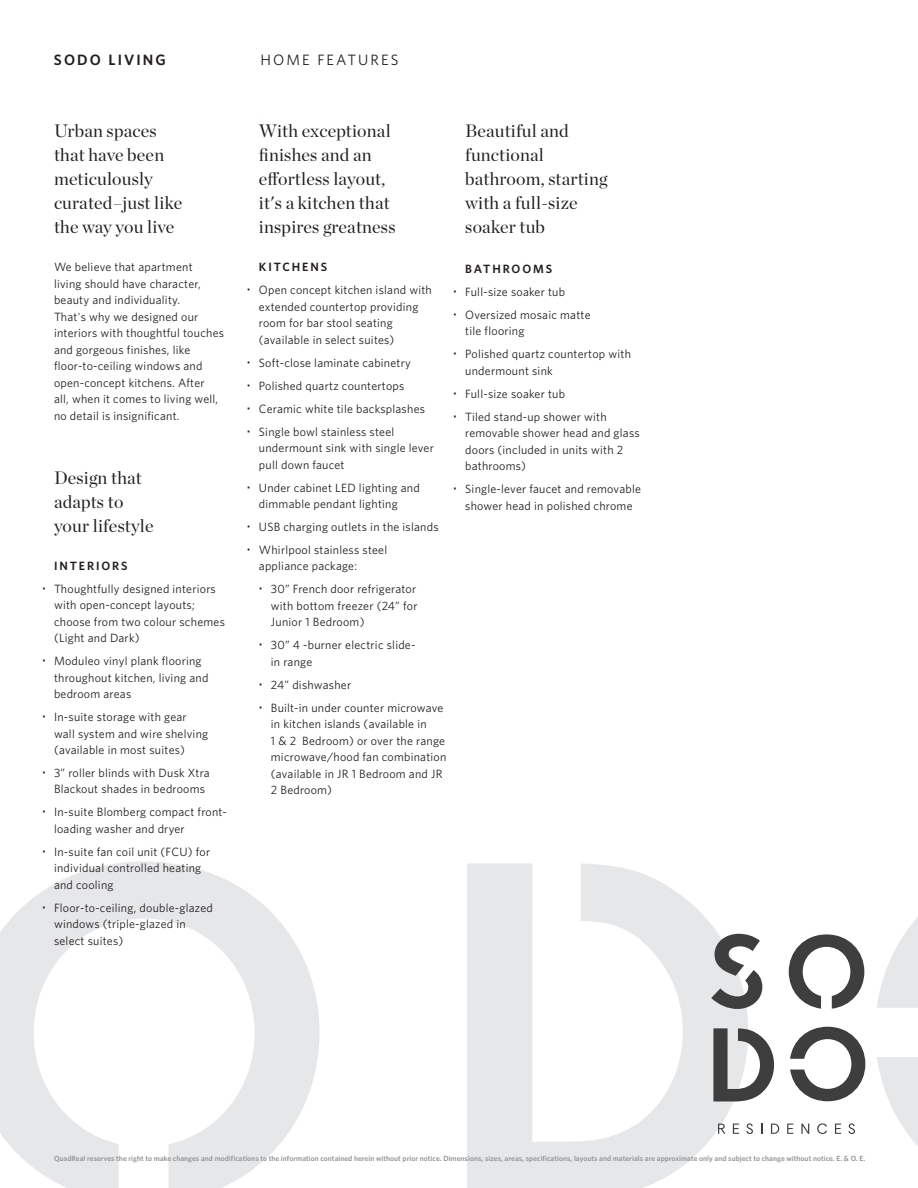
<style>
.page{position:relative;width:918px;height:1188px;background:#fff}
.page>*{position:absolute;margin:0;border:0;box-sizing:border-box;transform-origin:0 0}
.t1{font:18px/24px "Chronicle Display";letter-spacing:.01em;color:#231f20}
.t2{font:15px "Whitney";letter-spacing:.14em;color:#231f20}
.t3{font:600 15px "Whitney";letter-spacing:.14em;color:#231f20}
.t4{font:12px/16.5px "Whitney";letter-spacing:.02em;color:#231f20}
.t5{font:600 12px "Whitney";letter-spacing:.16em;color:#231f20}
.t6{font:600 7.5px "Whitney";letter-spacing:.005em;color:#939598}
</style>
<div class="page">
<svg style="left:0;top:861px;width:320px;height:327px"></svg>
<svg style="left:877px;top:917px;width:41px;height:229px"></svg>
<svg style="left:467px;top:863px;width:281px;height:325px;fill:#e6e7e9"></svg>
<svg style="left:718px;top:1124px;width:7px;height:10px"></svg>
<svg style="left:733px;top:1124px;width:6px;height:10px"></svg>
<svg style="left:746px;top:1123px;width:7px;height:11px"></svg>
<svg style="left:771px;top:1124px;width:8px;height:10px"></svg>
<svg style="left:787px;top:1124px;width:6px;height:10px"></svg>
<svg style="left:801px;top:1124px;width:8px;height:10px"></svg>
<svg style="left:817px;top:1123px;width:10px;height:11px"></svg>
<svg style="left:835px;top:1124px;width:6px;height:10px"></svg>
<svg style="left:848px;top:1123px;width:7px;height:11px"></svg>
<svg style="left:789px;top:934px;width:75px;height:75px"></svg>
<svg style="left:790px;top:1027px;width:75px;height:74px"></svg>
<svg style="left:713px;top:1028px;width:61px;height:73px"></svg>
<svg style="left:711px;top:934px;width:51px;height:75px"></svg>
<p class="t3" style="left:54px;top:50px;width:113px">SODO LIVING</p>
<p class="t2" style="left:261px;top:51px;width:139px">HOME FEATURES</p>
<h1 class="t1" style="left:54px;top:118px;width:130px">Urban spaces that have been meticulously curated–just like the way you live</h1>
<p class="t4" style="left:54px;top:258px;width:172px">We believe that apartment<br>living should have character, beauty and individuality.<br>That's why we designed our interiors with thoughtful touches and gorgeous finishes, like floor-to-ceiling windows and open-concept kitchens. After<br>all, when it comes to living well, no detail is insignificant.</p>
<h1 class="t1" style="left:54px;top:464px;width:101px">Design that adapts to your lifestyle</h1>
<p class="t5" style="left:54px;top:558px;width:75px">INTERIORS</p>
<p class="t4" style="left:54px;top:580px;width:172px">Thoughtfully designed interiors with open-concept layouts; choose from two colour schemes (Light and Dark)</p>
<p class="t4" style="left:54px;top:652px;width:156px">Moduleo vinyl plank flooring throughout kitchen, living and bedroom areas</p>
<p class="t4" style="left:54px;top:708px;width:156px">In-suite storage with gear wall system and wire shelving (available in most suites)</p>
<p class="t4" style="left:54px;top:764px;width:157px">3” roller blinds with Dusk Xtra<br>Blackout shades in bedrooms</p>
<p class="t4" style="left:54px;top:804px;width:174px">In-suite Blomberg compact front&shy;loading washer and dryer</p>
<p class="t4" style="left:54px;top:843px;width:158px">In-suite fan coil unit (FCU) for individual controlled heating and cooling</p>
<p class="t4" style="left:54px;top:899px;width:160px">Floor-to-ceiling, double-glazed windows (triple-glazed in select suites)</p>
<h1 class="t1" style="left:259px;top:118px;width:138px">With exceptional finishes and an effortless layout, it's a kitchen that inspires greatness</h1>
<p class="t5" style="left:259px;top:260px;width:70px">KITCHENS</p>
<p class="t4" style="left:259px;top:281px;width:175px">Open concept kitchen island with extended countertop providing room for bar stool seating (available in select suites)</p>
<p class="t4" style="left:259px;top:351px;width:168px;line-height:23px">Soft-close laminate cabinetry<br>Polished quartz countertops<br>Ceramic white tile backsplashes<br>Single bowl stainless steel</p>
<p class="t4" style="left:259px;top:439px;width:176px">undermount sink with single lever pull down faucet</p>
<p class="t4" style="left:259px;top:479px;width:162px">Under cabinet LED lighting and dimmable pendant lighting</p>
<p class="t4" style="left:259px;top:515px;width:181px;line-height:23px">USB charging outlets in the islands<br>Whirlpool stainless steel</p>
<p class="t4" style="left:271px;top:555px;width:147px;line-height:23px;text-indent:-12px">appliance package:<br>30” French door refrigerator</p>
<p class="t4" style="left:271px;top:597px;width:148px">with bottom freezer (24” for<br>Junior 1 Bedroom)</p>
<p class="t4" style="left:271px;top:637px;width:146px">30” 4 -burner electric slide&shy;in range</p>
<p class="t4" style="left:271px;top:673px;width:174px;line-height:23px">24” dishwasher<br>Built-in under counter microwave</p>
<p class="t4" style="left:271px;top:716px;width:177px">in kitchen islands (available in<br>1 &amp; 2 Bedroom) or over the range microwave/hood fan combination (available in JR 1 Bedroom and JR<br>2 Bedroom)</p>
<h1 class="t1" style="left:465px;top:118px;width:144px">Beautiful and functional bathroom, starting with a full-size soaker tub</h1>
<p class="t5" style="left:465px;top:261px;width:89px">BATHROOMS</p>
<p class="t4" style="left:465px;top:280px;width:127px;line-height:23px">Full-size soaker tub<br>Oversized mosaic matte</p>
<p class="t4" style="left:465px;top:319px;width:167px;line-height:23px">tile flooring<br>Polished quartz countertop with</p>
<p class="t4" style="left:465px;top:359px;width:143px;line-height:23px">undermount sink<br>Full-size soaker tub<br>Tiled stand-up shower with</p>
<p class="t4" style="left:465px;top:424px;width:176px">removable shower head and glass doors (included in units with 2 bathrooms)</p>
<p class="t4" style="left:465px;top:480px;width:177px">Single-lever faucet and removable shower head in polished chrome</p>
<p class="t6" style="left:54px;top:1154px;width:813px">QuadReal reserves the right to make changes and modifications to the information contained herein without prior notice. Dimensions, sizes, areas, specifications, layouts and materials are approximate only and subject to change without notice. E. &amp; O. E.</p>
</div>
